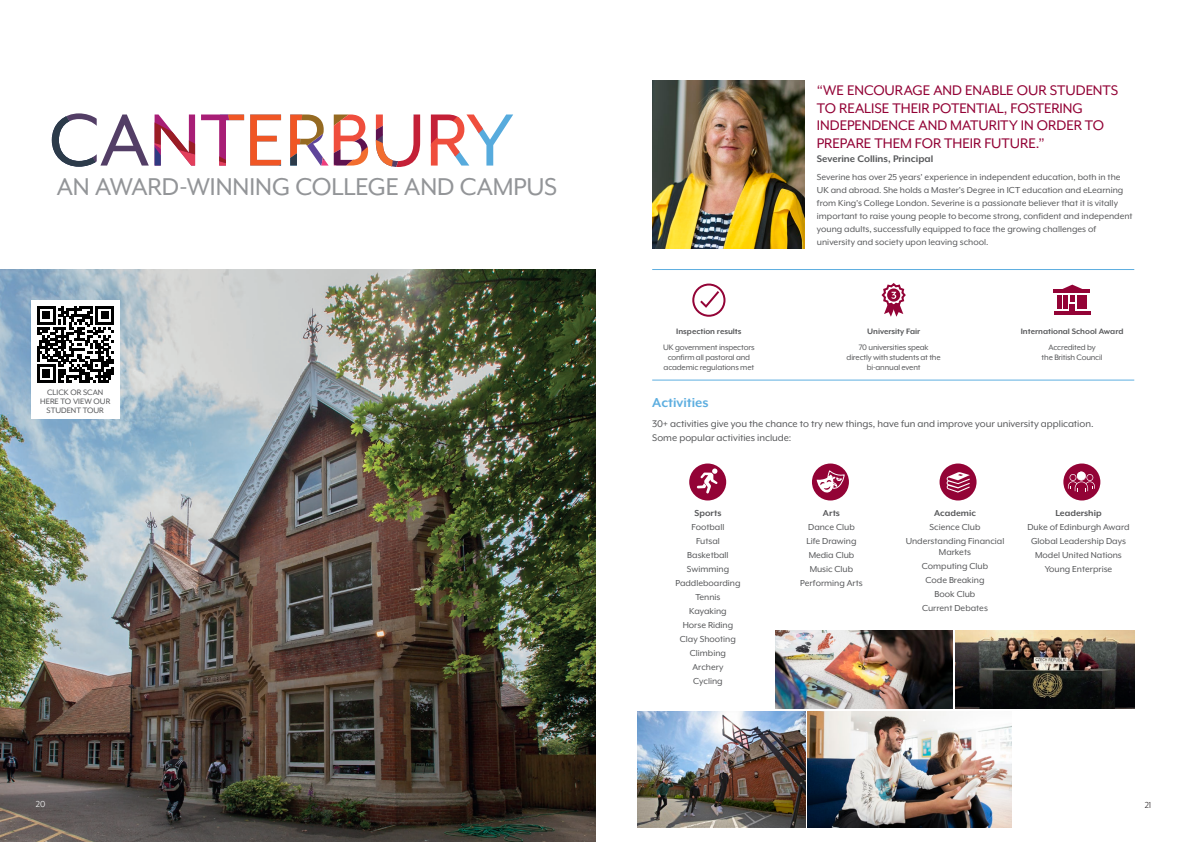
<style>
.page{position:relative;width:1191px;height:842px;background:#fff}
.page>*{position:absolute;margin:0;border:0;box-sizing:border-box;transform-origin:0 0}
._06a_Title_Sub_head{font:28px "Mr Eaves XL Mod OT";letter-spacing:.09em;color:#939598}
.t1{font:16px/17.5px "Mr Eaves XL Mod OT";letter-spacing:.085em;color:#930336}
._07_Sub_Heads_Blue{font:700 15px "Mr Eaves XL Mod OT";color:#5daee0}
._02a_Lead_Para{font:11px/14px "Mr Eaves XL Mod OT";letter-spacing:-.005em;color:#57585a}
.t2{font:700 11px "Mr Eaves XL Mod OT";color:#57585a}
._04_Body_Copy{font:10px/13px "Mr Eaves XL Mod OT";color:#57585a;text-align:center}
.t3{font:700 10px "Mr Eaves XL Mod OT";color:#57585a}
.t4{font:10px "Mr Eaves XL Mod OT";color:#231f20}
.t5{font:10px "Mr Eaves XL Mod OT";color:#fff}
._01b_Icon_Body{font:9px/10px "Mr Eaves XL Mod OT";letter-spacing:-.02em;color:#57585a;text-align:center}
._01a_Icon_First_Line{font:700 9px "Mr Eaves XL Mod OT";color:#57585a}
._01a_Icon_First_Line-2{font:9px/9px "Mr Eaves XL Mod OT";letter-spacing:.065em;color:#57585a;text-align:center}
</style>
<div class="page">
<img style="left:0;top:269px;width:595px;height:573px">
<svg style="left:52px;top:113px;width:461px;height:54px"></svg>
<img style="left:652px;top:81px;width:153px;height:167px">
<hr style="left:652px;top:269px;width:482px;height:1px;background:#5daee0">
<hr style="left:652px;top:380px;width:482px;height:1px;background:#5daee0">
<hr style="left:1053px;top:311px;width:37px;height:4px;background:#930336">
<div style="left:1069px;top:304px;width:6px;height:8px;background:#930336"></div>
<hr style="left:1053px;top:290px;width:37px;height:3px;background:#930336">
<svg style="left:1057px;top:285px;width:30px;height:24px"></svg>
<img style="left:955px;top:631px;width:179px;height:78px">
<img style="left:808px;top:711px;width:203px;height:117px">
<img style="left:637px;top:711px;width:168px;height:117px">
<img style="left:775px;top:631px;width:178px;height:78px">
<div style="left:812px;top:463px;width:37px;height:37px;background:#930336;border-radius:50%"></div>
<svg style="left:816px;top:470px;width:28px;height:24px"></svg>
<div style="left:689px;top:463px;width:37px;height:37px;background:#930336;border-radius:50%"></div>
<svg style="left:697px;top:468px;width:20px;height:25px"></svg>
<div style="left:939px;top:463px;width:37px;height:37px;background:#930336;border-radius:50%"></div>
<svg style="left:946px;top:472px;width:24px;height:21px"></svg>
<div style="left:1063px;top:463px;width:37px;height:37px;background:#930336;border-radius:50%"></div>
<svg style="left:1068px;top:472px;width:27px;height:19px"></svg>
<div style="left:1077px;top:472px;width:8px;height:8px;background:#fff;border-radius:50%"></div>
<div style="left:692px;top:284px;width:33px;height:33px;border:2px solid #930336;border-radius:50%"></div>
<svg style="left:698px;top:289px;width:23px;height:20px"></svg>
<svg style="left:881px;top:283px;width:25px;height:34px"></svg>
<div style="left:31px;top:300px;width:89px;height:119px;background:#fff"></div>
<svg style="left:37px;top:306px;width:77px;height:77px"></svg>
<p class="_06a_Title_Sub_head" style="left:57px;top:171px;width:502px">AN AWARD-WINNING COLLEGE AND CAMPUS</p>
<p class="_01a_Icon_First_Line-2" style="left:40px;top:388px;width:71px">CLICK OR SCAN<br>HERE TO VIEW OUR<br>STUDENT TOUR</p>
<p class="t5" style="left:36px;top:799px;width:11px">20</p>
<p class="_01a_Icon_First_Line" style="left:676px;top:326px;width:67px">Inspection results</p>
<p class="_01b_Icon_Body" style="left:663px;top:342px;width:93px">UK government inspectors confirm all pastoral and academic regulations met</p>
<p class="t1" style="left:817px;top:81px;width:303px">“WE ENCOURAGE AND ENABLE OUR STUDENTS TO REALISE THEIR POTENTIAL, FOSTERING INDEPENDENCE AND MATURITY IN ORDER TO PREPARE THEM FOR THEIR FUTURE.”</p>
<p class="t2" style="left:817px;top:152px;width:118px">Severine Collins, Principal</p>
<p class="_04_Body_Copy" style="left:817px;top:171px;width:317px;text-align:left">Severine has over 25 years’ experience in independent education, both in the UK and abroad. She holds a Master’s Degree in ICT education and eLearning from King’s College London. Severine is a passionate believer that it is vitally important to raise young people to become strong, confident and independent young adults, successfully equipped to face the growing challenges of university and society upon leaving school.</p>
<p class="_01a_Icon_First_Line" style="left:867px;top:326px;width:55px">University Fair</p>
<p class="_01b_Icon_Body" style="left:846px;top:342px;width:96px">70 universities speak directly with students at the bi-annual event</p>
<p class="_01a_Icon_First_Line" style="left:1020px;top:326px;width:104px">International School Award</p>
<p class="_01b_Icon_Body" style="left:1041px;top:342px;width:62px">Accredited by the British Council</p>
<p class="_07_Sub_Heads_Blue" style="left:652px;top:394px;width:58px">Activities</p>
<p class="_02a_Lead_Para" style="left:652px;top:416px;width:443px">30+ activities give you the chance to try new things, have fun and improve your university application.<br>Some popular activities include:</p>
<p class="t3" style="left:694px;top:508px;width:28px">Sports</p>
<p class="_04_Body_Copy" style="left:691px;top:521px;width:34px">Football</p>
<p class="_04_Body_Copy" style="left:696px;top:535px;width:25px">Futsal</p>
<p class="_04_Body_Copy" style="left:687px;top:549px;width:43px">Basketball</p>
<p class="_04_Body_Copy" style="left:687px;top:563px;width:44px">Swimming</p>
<p class="_04_Body_Copy" style="left:675px;top:577px;width:67px">Paddleboarding</p>
<p class="_04_Body_Copy" style="left:695px;top:591px;width:27px">Tennis</p>
<p class="_04_Body_Copy" style="left:689px;top:605px;width:39px">Kayaking</p>
<p class="_04_Body_Copy" style="left:682px;top:619px;width:52px">Horse Riding</p>
<p class="_04_Body_Copy" style="left:680px;top:633px;width:57px">Clay Shooting</p>
<p class="_04_Body_Copy" style="left:690px;top:647px;width:38px">Climbing</p>
<p class="_04_Body_Copy" style="left:692px;top:661px;width:33px">Archery</p>
<p class="_04_Body_Copy" style="left:693px;top:675px;width:31px">Cycling</p>
<p class="t3" style="left:823px;top:508px;width:19px">Arts</p>
<p class="_04_Body_Copy" style="left:808px;top:521px;width:48px">Dance Club</p>
<p class="_04_Body_Copy" style="left:806px;top:535px;width:52px">Life Drawing</p>
<p class="_04_Body_Copy" style="left:808px;top:549px;width:47px">Media Club</p>
<p class="_04_Body_Copy" style="left:809px;top:563px;width:45px">Music Club</p>
<p class="_04_Body_Copy" style="left:800px;top:577px;width:64px">Performing Arts</p>
<p class="t3" style="left:934px;top:508px;width:43px">Academic</p>
<p class="_04_Body_Copy" style="left:929px;top:521px;width:52px">Science Club</p>
<p class="_04_Body_Copy" style="left:905px;top:536px;width:100px;line-height:11px">Understanding Financial<br>Markets</p>
<p class="_04_Body_Copy" style="left:922px;top:560px;width:68px">Computing Club</p>
<p class="_04_Body_Copy" style="left:925px;top:574px;width:60px">Code Breaking</p>
<p class="_04_Body_Copy" style="left:934px;top:588px;width:42px">Book Club</p>
<p class="_04_Body_Copy" style="left:922px;top:602px;width:67px">Current Debates</p>
<p class="t3" style="left:1055px;top:508px;width:48px">Leadership</p>
<p class="_04_Body_Copy" style="left:1027px;top:520px;width:104px;line-height:14px">Duke of Edinburgh Award<br>Global Leadership Days</p>
<p class="_04_Body_Copy" style="left:1035px;top:549px;width:88px">Model United Nations</p>
<p class="_04_Body_Copy" style="left:1044px;top:563px;width:69px">Young Enterprise</p>
<p class="t4" style="left:1144px;top:799px;width:8px">21</p>
</div>
